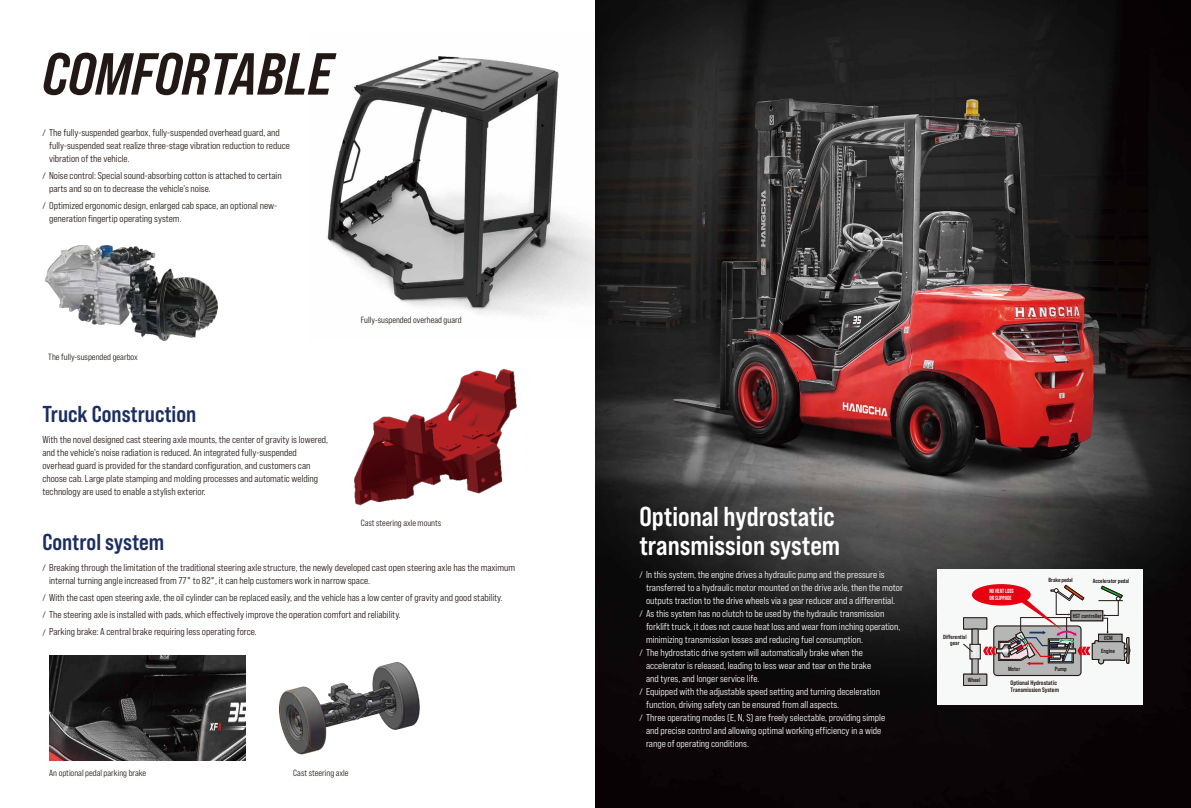
<style>
.page{position:relative;width:1191px;height:808px;background:#fff}
.page>*{position:absolute;margin:0;border:0;box-sizing:border-box;transform-origin:0 0}
.t1{font:59.2px "Bebas Neue Pro Sm E Bd It";color:#221815}
.t2{font:27.3px/28.8px "Bebas Neue Pro Sm E Bd";color:#fff}
.t3{font:23px "Bebas Neue Pro Sm E Bd";color:#1c2e61}
.t4{font:10px/13px "Bebas Neue Pro Sm E Md";color:#221815}
.t5{font:10px/13px "Bebas Neue Pro Sm E Md";color:#fff}
.t6{font:9px "Bebas Neue Pro Sm E Md";color:#221815}
.t7{font:8px/17.2px "Bebas Neue Pro Sm E Rg";color:#221815;text-align:justify}
.t8{font:8px "Bebas Neue Pro Sm E Rg";color:#fff}
.t9{font:6.5px/7.1px "Bebas Neue Pro Sm E Bd";color:#221815}
.t10{font:6px/5.1px "Bebas Neue Pro Sm E Bd";letter-spacing:-.01em;color:#221815;text-align:center}
.t11{font:6px/6.7px "Bebas Neue";letter-spacing:-.01em;color:#fff}
</style>
<div class="page">
<img style="left:595px;top:0;width:596px;height:808px">
<img style="left:45px;top:245px;width:173px;height:96px">
<img style="left:354px;top:368px;width:163px;height:138px">
<img style="left:49px;top:656px;width:196px;height:104px">
<img style="left:279px;top:662px;width:141px;height:93px">
<div style="left:937px;top:569px;width:206px;height:136px;background:#f7f8f8"></div>
<svg style="left:963px;top:584px;width:167px;height:102px"></svg>
<img style="left:327px;top:56px;width:268px;height:259px">
<h1 class="t1" style="left:42px;top:39px;width:291px">COMFORTABLE</h1>
<p class="t4" style="left:49px;top:126px;width:242px">The fully-suspended gearbox, fully-suspended overhead guard, and fully-suspended seat realize three-stage vibration reduction to reduce vibration of the vehicle.</p>
<p class="t4" style="left:49px;top:169px;width:234px">Noise control: Special sound-absorbing cotton is attached to certain parts and so on to decrease the vehicle's noise.</p>
<p class="t4" style="left:49px;top:199px;width:229px">Optimized ergonomic design, enlarged cab space, an optional new&shy;generation fingertip operating system.</p>
<p class="t7" style="left:42px;top:123px;width:5px">/</p>
<p class="t7" style="left:42px;top:167px;width:5px">/</p>
<p class="t7" style="left:42px;top:197px;width:5px">/</p>
<p class="t6" style="left:48px;top:352px;width:91px">The fully-suspended gearbox</p>
<h3 class="t3" style="left:42px;top:400px;width:155px">Truck Construction</h3>
<p class="t4" style="left:42px;top:432px;width:287px">With the novel designed cast steering axle mounts, the center of gravity is lowered, and the vehicle's noise radiation is reduced. An integrated fully-suspended overhead guard is provided for the standard configuration, and customers can choose cab. Large plate stamping and molding processes and automatic welding technology are used to enable a stylish exterior.</p>
<p class="t6" style="left:361px;top:314px;width:102px">Fully-suspended overhead guard</p>
<p class="t6" style="left:361px;top:518px;width:82px">Cast steering axle mounts</p>
<h3 class="t3" style="left:42px;top:528px;width:123px">Control system</h3>
<p class="t4" style="left:49px;top:561px;width:467px">Breaking through the limitation of the traditional steering axle structure, the newly developed cast open steering axle has the maximum internal turning angle increased from 77° to 82°, it can help customers work in narrow space.</p>
<p class="t4" style="left:49px;top:589px;width:455px;line-height:17px">With the cast open steering axle, the oil cylinder can be replaced easily, and the vehicle has a low center of gravity and good stability.<br>The steering axle is installed with pads, which effectively improve the operation comfort and reliability.<br>Parking brake: A central brake requiring less operating force.</p>
<p class="t7" style="left:42px;top:559px;width:5px">/</p>
<p class="t7" style="left:42px;top:589px;width:5px">/ / /</p>
<p class="t6" style="left:49px;top:768px;width:99px">An optional pedal parking brake</p>
<p class="t6" style="left:293px;top:767px;width:57px">Cast steering axle</p>
<h2 class="t2" style="left:639px;top:502px;width:202px">Optional hydrostatic transmission system</h2>
<p class="t8" style="left:639px;top:570px;width:5px">/</p>
<p class="t8" style="left:639px;top:609px;width:5px">/</p>
<p class="t8" style="left:639px;top:648px;width:5px">/</p>
<p class="t8" style="left:639px;top:687px;width:5px">/</p>
<p class="t8" style="left:639px;top:713px;width:5px">/</p>
<p class="t5" style="left:646px;top:568px;width:258px">In this system, the engine drives a hydraulic pump and the pressure is transferred to a hydraulic motor mounted on the drive axle, then the motor outputs traction to the drive wheels via a gear reducer and a differential.<br>As this system has no clutch to be used by the hydraulic transmission forklift truck, it does not cause heat loss and wear from inching operation, minimizing transmission losses and reducing fuel consumption.<br>The hydrostatic drive system will automatically brake when the accelerator is released, leading to less wear and tear on the brake<br>and tyres, and longer service life.<br>Equipped with the adjustable speed setting and turning deceleration function, driving safety can be ensured from all aspects.<br>Three operating modes (E, N, S) are freely selectable, providing simple<br>and precise control and allowing optimal working efficiency in a wide range of operating conditions.</p>
<p class="t10" style="left:943px;top:635px;width:25px">Differential gear</p>
<p class="t10" style="left:967px;top:677px;width:14px">Wheel</p>
<p class="t11" style="left:989px;top:588px;width:26px">NO HEAT LOSS<br>OR SLIPPAGE</p>
<p class="t10" style="left:1048px;top:577px;width:26px">Brake pedal</p>
<p class="t10" style="left:1092px;top:579px;width:38px">Accelerator pedal</p>
<p class="t10" style="left:1072px;top:613px;width:31px">HST controller</p>
<p class="t10" style="left:1104px;top:635px;width:10px">ECM</p>
<p class="t10" style="left:1101px;top:648px;width:15px">Engine</p>
<p class="t10" style="left:1008px;top:666px;width:14px">Motor</p>
<p class="t10" style="left:1055px;top:666px;width:13px">Pump</p>
<p class="t9" style="left:1010px;top:679px;width:50px">Optional Hydrostatic<br>Transmission System</p>
</div>
